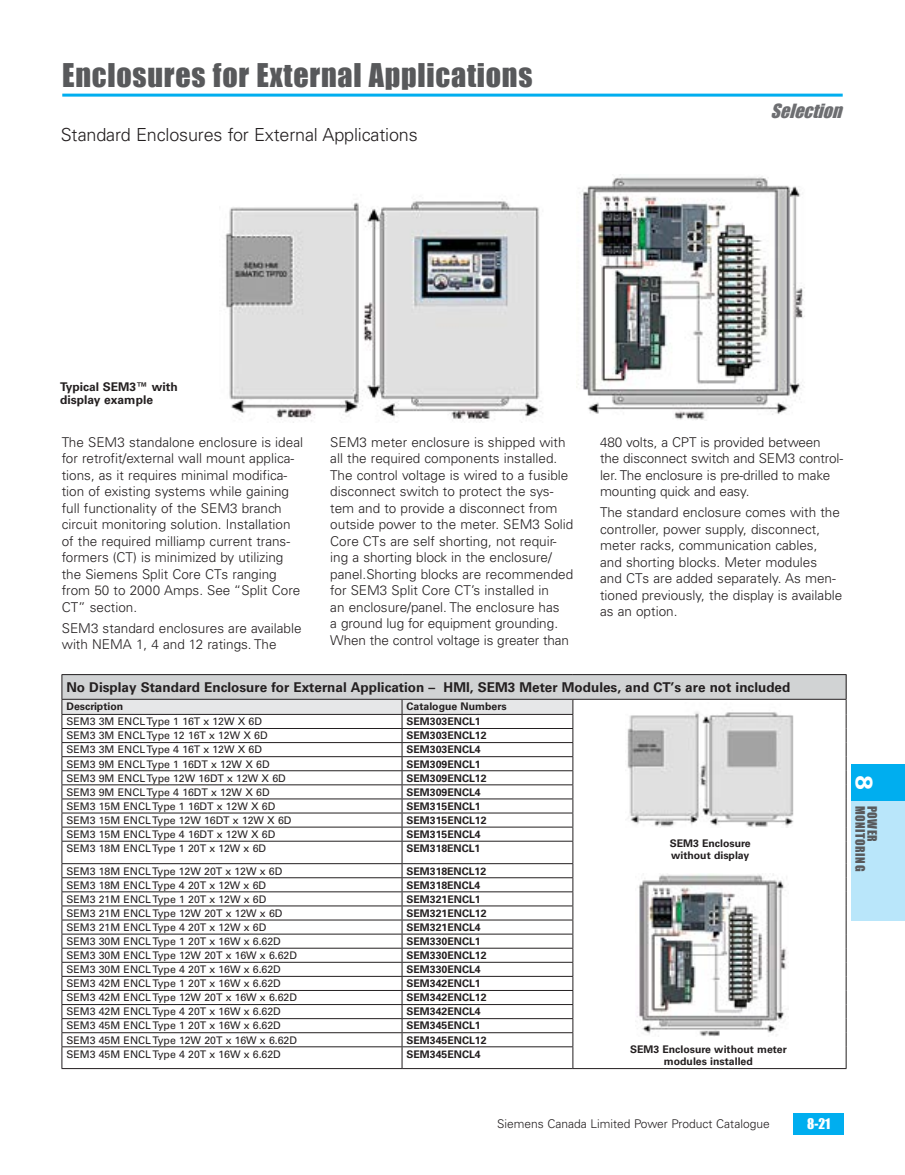
<style>
.page{position:relative;width:905px;height:1175px;background:#fff}
.page>*{position:absolute;margin:0;border:0;box-sizing:border-box;transform-origin:0 0}
.t1{font:30px "Impact";letter-spacing:.025em;color:#58595b}
.t2{font:300 18px "Univers LT Std";letter-spacing:-.01em;color:#231f20}
.t3{font:italic 18px "Impact";color:#6d6e71}
.t4{font:300 13.5px/16.5px "Univers LT Std";color:#231f20}
.t5{font:700 13.5px "Univers LT Std";color:#231f20}
.t6{font:13.5px "Impact";color:#fff}
.t7{font:300 12px "Univers LT Std";color:#231f20}
.t8{font:700 12px/13.5px "Univers LT Std";color:#231f20}
.t9{font:12px "Impact";letter-spacing:.05em;color:#58595b}
.t10{font:10.5px "Univers LT Std";color:#231f20}
.t11{font:700 10.5px/12px "Univers LT Std";color:#231f20}
.s1{font-family:"Siemens Sans";font-weight:900;font-size:24px;color:#fff}
</style>
<div class="page">
<div style="left:793px;top:1113px;width:51px;height:21px;background:#00aeef"></div>
<div style="left:850px;top:800px;width:54px;height:121px;background:#b9e6fa"></div>
<div style="left:850px;top:764px;width:54px;height:36px;background:#00aeef"></div>
<div style="left:62px;top:674px;width:784px;height:25px;background:#d1d3d4"></div>
<hr style="left:62px;top:674px;width:340px;height:1px;background:#231f20">
<svg style="left:62px;top:675px;width:511px;height:393px"></svg>
<hr style="left:402px;top:674px;width:171px;height:1px;background:#231f20">
<hr style="left:573px;top:674px;width:273px;height:1px;background:#231f20">
<hr style="left:62px;top:699px;width:340px;height:1px;background:#231f20">
<hr style="left:402px;top:699px;width:171px;height:1px;background:#231f20">
<hr style="left:573px;top:699px;width:273px;height:1px;background:#231f20">
<hr style="left:62px;top:1068px;width:340px;height:1px;background:#231f20">
<hr style="left:402px;top:1068px;width:171px;height:1px;background:#231f20">
<hr style="left:573px;top:1068px;width:273px;height:1px;background:#231f20">
<svg style="left:845px;top:675px;width:1px;height:393px"></svg>
<img style="left:627px;top:711px;width:167px;height:116px">
<img style="left:637px;top:874px;width:150px;height:162px">
<img style="left:225px;top:199px;width:318px;height:222px">
<img style="left:576px;top:176px;width:229px;height:244px">
<hr style="left:62px;top:94px;width:780px;height:3px;background:#00aeef">
<h1 class="t1" style="left:62px;top:52px;width:472px">Enclosures for External Applications</h1>
<h2 class="t2" style="left:61px;top:124px;width:358px">Standard Enclosures for External Applications</h2>
<h2 class="t3" style="left:770px;top:97px;width:79px">Selection</h2>
<p class="t8" style="left:60px;top:380px;width:119px">Typical SEM3™ with display example</p>
<p class="t4" style="left:62px;top:434px;width:243px">The SEM3 standalone enclosure is ideal for retrofit/external wall mount applica&shy;tions, as it requires minimal modifica&shy;tion of existing systems while gaining full functionality of the SEM3 branch circuit monitoring solution. Installation of the required milliamp current trans&shy;formers (CT) is minimized by utilizing the Siemens Split Core CTs ranging from 50 to 2000 Amps. See “Split Core CT” section.</p>
<p class="t4" style="left:62px;top:620px;width:241px">SEM3 standard enclosures are available with NEMA 1, 4 and 12 ratings. The</p>
<p class="t4" style="left:330px;top:434px;width:245px">SEM3 meter enclosure is shipped with all the required components installed.<br>The control voltage is wired to a fusible disconnect switch to protect the sys&shy;tem and to provide a disconnect from outside power to the meter. SEM3 Solid Core CTs are self shorting, not requir&shy;ing a shorting block in the enclosure/ panel.Shorting blocks are recommended for SEM3 Split Core CT’s installed in<br>an enclosure/panel. The enclosure has<br>a ground lug for equipment grounding.<br>When the control voltage is greater than</p>
<p class="t4" style="left:600px;top:434px;width:244px">480 volts, a CPT is provided between the disconnect switch and SEM3 control&shy;ler. The enclosure is pre-drilled to make mounting quick and easy.</p>
<p class="t4" style="left:600px;top:504px;width:244px">The standard enclosure comes with the controller, power supply, disconnect, meter racks, communication cables, and shorting blocks. Meter modules<br>and CTs are added separately. As men&shy;tioned previously, the display is available as an option.</p>
<p class="t5" style="left:66px;top:679px;width:725px">No Display Standard Enclosure for External Application – HMI, SEM3 Meter Modules, and CT’s are not included</p>
<p class="t11" style="left:66px;top:700px;width:58px">Description</p>
<p class="t11" style="left:406px;top:700px;width:102px">Catalogue Numbers</p>
<p class="t10" style="left:66px;top:715px;width:197px">SEM3 3M ENCL Type 1 16T x 12W X 6D</p>
<p class="t11" style="left:406px;top:715px;width:76px">SEM303ENCL1</p>
<p class="t10" style="left:66px;top:729px;width:203px">SEM3 3M ENCL Type 12 16T x 12W X 6D</p>
<p class="t11" style="left:406px;top:729px;width:81px">SEM303ENCL12</p>
<p class="t10" style="left:66px;top:743px;width:197px">SEM3 3M ENCL Type 4 16T x 12W X 6D</p>
<p class="t11" style="left:406px;top:744px;width:76px">SEM303ENCL4</p>
<p class="t10" style="left:66px;top:757px;width:205px">SEM3 9M ENCL Type 1 16DT x 12W X 6D</p>
<p class="t11" style="left:406px;top:758px;width:76px">SEM309ENCL1</p>
<p class="t10" style="left:66px;top:771px;width:221px">SEM3 9M ENCL Type 12W 16DT x 12W X 6D</p>
<p class="t11" style="left:406px;top:772px;width:81px">SEM309ENCL12</p>
<p class="t10" style="left:66px;top:785px;width:205px">SEM3 9M ENCL Type 4 16DT x 12W X 6D</p>
<p class="t11" style="left:406px;top:786px;width:76px">SEM309ENCL4</p>
<p class="t10" style="left:66px;top:799px;width:210px">SEM3 15M ENCL Type 1 16DT x 12W X 6D</p>
<p class="t11" style="left:406px;top:800px;width:76px">SEM315ENCL1</p>
<p class="t10" style="left:66px;top:814px;width:226px">SEM3 15M ENCL Type 12W 16DT x 12W X 6D</p>
<p class="t11" style="left:406px;top:814px;width:81px">SEM315ENCL12</p>
<p class="t10" style="left:66px;top:828px;width:210px">SEM3 15M ENCL Type 4 16DT x 12W X 6D</p>
<p class="t11" style="left:406px;top:828px;width:76px">SEM315ENCL4</p>
<p class="t10" style="left:66px;top:842px;width:201px">SEM3 18M ENCL Type 1 20T x 12W x 6D</p>
<p class="t11" style="left:406px;top:842px;width:75px">SEM318ENCL1</p>
<p class="t10" style="left:66px;top:864px;width:217px">SEM3 18M ENCL Type 12W 20T x 12W x 6D</p>
<p class="t11" style="left:406px;top:865px;width:81px">SEM318ENCL12</p>
<p class="t10" style="left:66px;top:878px;width:201px">SEM3 18M ENCL Type 4 20T x 12W x 6D</p>
<p class="t11" style="left:406px;top:879px;width:75px">SEM318ENCL4</p>
<p class="t10" style="left:66px;top:892px;width:201px">SEM3 21M ENCL Type 1 20T x 12W x 6D</p>
<p class="t11" style="left:406px;top:893px;width:76px">SEM321ENCL1</p>
<p class="t10" style="left:66px;top:906px;width:217px">SEM3 21M ENCL Type 12W 20T x 12W x 6D</p>
<p class="t11" style="left:406px;top:907px;width:81px">SEM321ENCL12</p>
<p class="t10" style="left:66px;top:921px;width:201px">SEM3 21M ENCL Type 4 20T x 12W x 6D</p>
<p class="t11" style="left:406px;top:921px;width:76px">SEM321ENCL4</p>
<p class="t10" style="left:66px;top:935px;width:216px">SEM3 30M ENCL Type 1 20T x 16W x 6.62D</p>
<p class="t11" style="left:406px;top:935px;width:76px">SEM330ENCL1</p>
<p class="t10" style="left:66px;top:949px;width:232px">SEM3 30M ENCL Type 12W 20T x 16W x 6.62D</p>
<p class="t11" style="left:406px;top:949px;width:81px">SEM330ENCL12</p>
<p class="t10" style="left:66px;top:963px;width:216px">SEM3 30M ENCL Type 4 20T x 16W x 6.62D</p>
<p class="t11" style="left:406px;top:963px;width:76px">SEM330ENCL4</p>
<p class="t10" style="left:66px;top:977px;width:216px">SEM3 42M ENCL Type 1 20T x 16W x 6.62D</p>
<p class="t11" style="left:406px;top:977px;width:76px">SEM342ENCL1</p>
<p class="t10" style="left:66px;top:991px;width:232px">SEM3 42M ENCL Type 12W 20T x 16W x 6.62D</p>
<p class="t11" style="left:406px;top:991px;width:81px">SEM342ENCL12</p>
<p class="t10" style="left:66px;top:1005px;width:216px">SEM3 42M ENCL Type 4 20T x 16W x 6.62D</p>
<p class="t11" style="left:406px;top:1005px;width:76px">SEM342ENCL4</p>
<p class="t10" style="left:66px;top:1019px;width:216px">SEM3 45M ENCL Type 1 20T x 16W x 6.62D</p>
<p class="t11" style="left:406px;top:1019px;width:76px">SEM345ENCL1</p>
<p class="t10" style="left:66px;top:1033px;width:232px">SEM3 45M ENCL Type 12W 20T x 16W x 6.62D</p>
<p class="t11" style="left:406px;top:1034px;width:81px">SEM345ENCL12</p>
<p class="t10" style="left:66px;top:1047px;width:216px">SEM3 45M ENCL Type 4 20T x 16W x 6.62D</p>
<p class="t11" style="left:406px;top:1048px;width:76px">SEM345ENCL4</p>
<p class="t11" style="left:669px;top:837px;width:83px">SEM3 Enclosure without display</p>
<p class="t11" style="left:630px;top:1043px;width:158px;text-align:center">SEM3 Enclosure without meter modules installed</p>
<p class="t9" style="left:869px;top:774px;width:98px;rotate:90deg"><span class="s1">8</span> MONITORING</p>
<p class="t9" style="left:881px;top:805px;width:38px;rotate:90deg">POWER</p>
<p class="t7" style="left:497px;top:1116px;width:274px">Siemens Canada Limited Power Product Catalogue</p>
<p class="t6" style="left:807px;top:1113px;width:25px">8-21</p>
</div>
